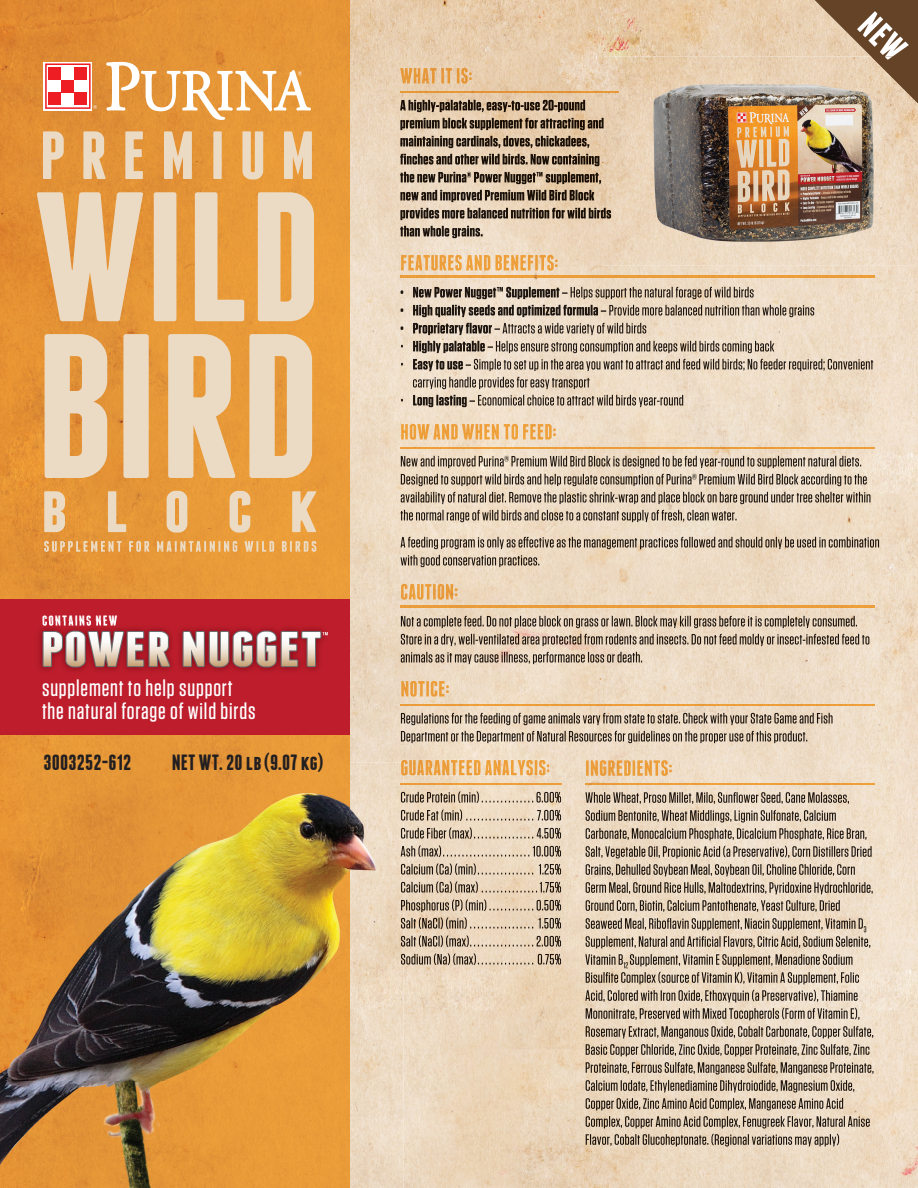
<style>
.page{position:relative;width:918px;height:1188px;background:#fff}
.page>*{position:absolute;margin:0;border:0;box-sizing:border-box;transform-origin:0 0}
.t1{font:500 23.4px/22.8px "Tungsten";letter-spacing:.035em;color:#fff}
.t2{font:700 22.05px "Franchise";letter-spacing:.01em;color:#231f20}
.t3{font:700 14.85px "Franchise";letter-spacing:.075em;color:#fff}
</style>
<div class="page">
<img style="left:350px;top:412px;width:568px;height:364px">
<img style="left:350px;top:0;width:258px;height:412px">
<img style="left:403px;top:776px;width:515px;height:412px">
<img style="left:608px;top:266px;width:310px;height:146px">
<img style="left:608px;top:0;width:207px;height:56px">
<img style="left:0;top:735px;width:350px;height:453px">
<img style="left:0;top:0;width:350px;height:599px">
<div style="left:44px;top:62px;width:48px;height:48px;background:#fff"></div>
<div style="left:48px;top:67px;width:13px;height:13px;background:#ee1d23"></div>
<div style="left:61px;top:80px;width:13px;height:12px;background:#ee1d23"></div>
<div style="left:74px;top:67px;width:13px;height:13px;background:#ee1d23"></div>
<div style="left:48px;top:92px;width:13px;height:13px;background:#ee1d23"></div>
<div style="left:74px;top:92px;width:13px;height:13px;background:#ee1d23"></div>
<div style="left:45px;top:63px;width:46px;height:46px;border:2px solid #ee1d23"></div>
<svg style="left:93px;top:105px;width:4px;height:4px"></svg>
<svg style="left:106px;top:62px;width:205px;height:58px"></svg>
<svg style="left:37px;top:192px;width:106px;height:129px;background:#e8c192"></svg>
<div style="left:154px;top:192px;width:22px;height:129px;background:#ecdbc4;border-radius:3px"></div>
<svg style="left:195px;top:192px;width:49px;height:129px;background:#eabd84"></svg>
<svg style="left:258px;top:192px;width:56px;height:129px;background:#ebd0ac"></svg>
<svg style="left:45px;top:334px;width:62px;height:144px;background:#eacfae"></svg>
<div style="left:123px;top:334px;width:26px;height:144px;background:#ecdbc4;border-radius:3px"></div>
<svg style="left:168px;top:334px;width:68px;height:144px;background:#ebcca4"></svg>
<svg style="left:249px;top:334px;width:63px;height:144px;background:#ebcfab"></svg>
<svg style="left:43px;top:131px;width:21px;height:48px"></svg>
<svg style="left:83px;top:131px;width:23px;height:48px"></svg>
<svg style="left:125px;top:131px;width:18px;height:48px"></svg>
<svg style="left:164px;top:131px;width:28px;height:48px"></svg>
<div style="left:213px;top:131px;width:9px;height:48px;background:#ecdbc4"></div>
<svg style="left:242px;top:131px;width:21px;height:49px"></svg>
<svg style="left:284px;top:131px;width:28px;height:48px"></svg>
<svg style="left:44px;top:491px;width:21px;height:41px"></svg>
<svg style="left:108px;top:491px;width:18px;height:41px"></svg>
<svg style="left:167px;top:491px;width:20px;height:42px"></svg>
<svg style="left:230px;top:491px;width:20px;height:42px"></svg>
<svg style="left:292px;top:491px;width:24px;height:41px"></svg>
<svg style="left:44px;top:541px;width:78px;height:11px"></svg>
<svg style="left:129px;top:541px;width:20px;height:11px"></svg>
<svg style="left:157px;top:541px;width:80px;height:11px"></svg>
<svg style="left:245px;top:541px;width:29px;height:11px"></svg>
<svg style="left:282px;top:541px;width:34px;height:11px"></svg>
<img style="left:350px;top:763px;width:53px;height:425px">
<div style="left:0;top:599px;width:350px;height:136px;background:#be1d2c"></div>
<img style="left:39px;top:621px;width:282px;height:50px">
<img style="left:43px;top:621px;width:75px;height:5px">
<svg style="left:41px;top:629px;width:131px;height:40px;background:#c18886"></svg>
<svg style="left:181px;top:629px;width:147px;height:40px;background:#be8280"></svg>
<img style="left:586px;top:760px;width:87px;height:16px">
<img style="left:585px;top:792px;width:265px;height:12px">
<img style="left:586px;top:810px;width:250px;height:12px">
<img style="left:586px;top:828px;width:281px;height:12px">
<img style="left:586px;top:846px;width:286px;height:12px">
<img style="left:586px;top:864px;width:269px;height:12px">
<img style="left:586px;top:882px;width:287px;height:12px">
<img style="left:586px;top:900px;width:254px;height:12px">
<img style="left:586px;top:918px;width:277px;height:12px">
<svg style="left:864px;top:926px;width:2px;height:6px"></svg>
<img style="left:586px;top:936px;width:285px;height:12px">
<img style="left:585px;top:954px;width:38px;height:11px">
<svg style="left:624px;top:962px;width:4px;height:6px"></svg>
<img style="left:630px;top:954px;width:223px;height:12px">
<img style="left:586px;top:972px;width:274px;height:12px">
<img style="left:585px;top:990px;width:273px;height:12px">
<img style="left:586px;top:1008px;width:274px;height:12px">
<img style="left:586px;top:1026px;width:288px;height:12px">
<img style="left:586px;top:1044px;width:284px;height:12px">
<img style="left:586px;top:1062px;width:288px;height:12px">
<img style="left:586px;top:1080px;width:269px;height:12px">
<img style="left:586px;top:1098px;width:258px;height:12px">
<img style="left:586px;top:1116px;width:284px;height:12px">
<img style="left:586px;top:1134px;width:253px;height:12px">
<img style="left:400px;top:704px;width:474px;height:2px">
<img style="left:400px;top:606px;width:474px;height:1px">
<img style="left:400px;top:447px;width:474px;height:1px">
<img style="left:400px;top:276px;width:474px;height:2px">
<img style="left:400px;top:91px;width:204px;height:2px">
<img style="left:403px;top:783px;width:159px;height:1px">
<img style="left:585px;top:783px;width:289px;height:1px">
<img style="left:400px;top:68px;width:72px;height:16px">
<img style="left:400px;top:100px;width:186px;height:12px">
<img style="left:400px;top:118px;width:204px;height:12px">
<img style="left:400px;top:136px;width:190px;height:12px">
<img style="left:400px;top:154px;width:200px;height:12px">
<img style="left:400px;top:172px;width:202px;height:12px">
<img style="left:400px;top:190px;width:194px;height:12px">
<img style="left:400px;top:208px;width:204px;height:12px">
<img style="left:400px;top:226px;width:83px;height:12px">
<img style="left:401px;top:255px;width:157px;height:16px">
<img style="left:401px;top:287px;width:167px;height:12px">
<img style="left:571px;top:287px;width:183px;height:12px">
<img style="left:401px;top:305px;width:206px;height:12px">
<img style="left:609px;top:305px;width:205px;height:12px">
<img style="left:401px;top:323px;width:99px;height:12px">
<img style="left:503px;top:323px;width:143px;height:12px">
<img style="left:404px;top:341px;width:89px;height:12px">
<img style="left:493px;top:341px;width:281px;height:12px">
<img style="left:404px;top:359px;width:67px;height:12px">
<img style="left:471px;top:359px;width:403px;height:12px">
<img style="left:413px;top:377px;width:177px;height:12px">
<img style="left:404px;top:395px;width:71px;height:12px">
<img style="left:478px;top:395px;width:205px;height:12px">
<img style="left:401px;top:424px;width:155px;height:16px">
<img style="left:401px;top:456px;width:461px;height:12px">
<img style="left:401px;top:474px;width:466px;height:12px">
<img style="left:401px;top:492px;width:470px;height:12px">
<img style="left:401px;top:510px;width:336px;height:12px">
<img style="left:401px;top:537px;width:479px;height:12px">
<img style="left:401px;top:555px;width:138px;height:12px">
<img style="left:401px;top:584px;width:57px;height:16px">
<img style="left:401px;top:616px;width:457px;height:12px">
<img style="left:401px;top:634px;width:469px;height:12px">
<img style="left:401px;top:652px;width:242px;height:12px">
<img style="left:401px;top:681px;width:48px;height:16px">
<img style="left:401px;top:713px;width:432px;height:12px">
<img style="left:401px;top:731px;width:407px;height:12px">
<img style="left:401px;top:760px;width:149px;height:16px">
<svg style="left:401px;top:763px;width:2px;height:13px"></svg>
<img style="left:403px;top:791px;width:158px;height:12px">
<svg style="left:401px;top:791px;width:2px;height:12px"></svg>
<img style="left:403px;top:809px;width:158px;height:12px">
<svg style="left:401px;top:809px;width:2px;height:12px"></svg>
<img style="left:403px;top:827px;width:158px;height:12px">
<svg style="left:401px;top:827px;width:2px;height:12px"></svg>
<img style="left:403px;top:845px;width:158px;height:12px">
<svg style="left:401px;top:845px;width:2px;height:12px"></svg>
<img style="left:403px;top:863px;width:158px;height:12px">
<svg style="left:401px;top:863px;width:2px;height:12px"></svg>
<img style="left:403px;top:881px;width:158px;height:12px">
<svg style="left:401px;top:881px;width:2px;height:12px"></svg>
<img style="left:403px;top:899px;width:158px;height:13px">
<img style="left:403px;top:917px;width:158px;height:12px">
<svg style="left:401px;top:899px;width:2px;height:30px"></svg>
<img style="left:403px;top:935px;width:158px;height:12px">
<svg style="left:401px;top:935px;width:2px;height:12px"></svg>
<img style="left:403px;top:953px;width:158px;height:12px">
<svg style="left:401px;top:953px;width:2px;height:12px"></svg>
<img style="left:604px;top:56px;width:314px;height:210px">
<svg style="left:604px;top:91px;width:15px;height:2px"></svg>
<svg style="left:604px;top:118px;width:1px;height:12px"></svg>
<svg style="left:604px;top:208px;width:7px;height:12px"></svg>
<svg style="left:815px;top:0;width:103px;height:103px;background:#a18569"></svg>
<p class="t3" style="left:42px;top:613px;width:77px">CONTAINS NEW</p>
<p class="t1" style="left:42px;top:677px;width:215px">supplement to help support the natural forage of wild birds</p>
<p class="t2" style="left:44px;top:752px;width:89px">3003252-612</p>
<p class="t2" style="left:172px;top:752px;width:153px">NET WT. 20 lb (9.07 kg)</p>
</div>
